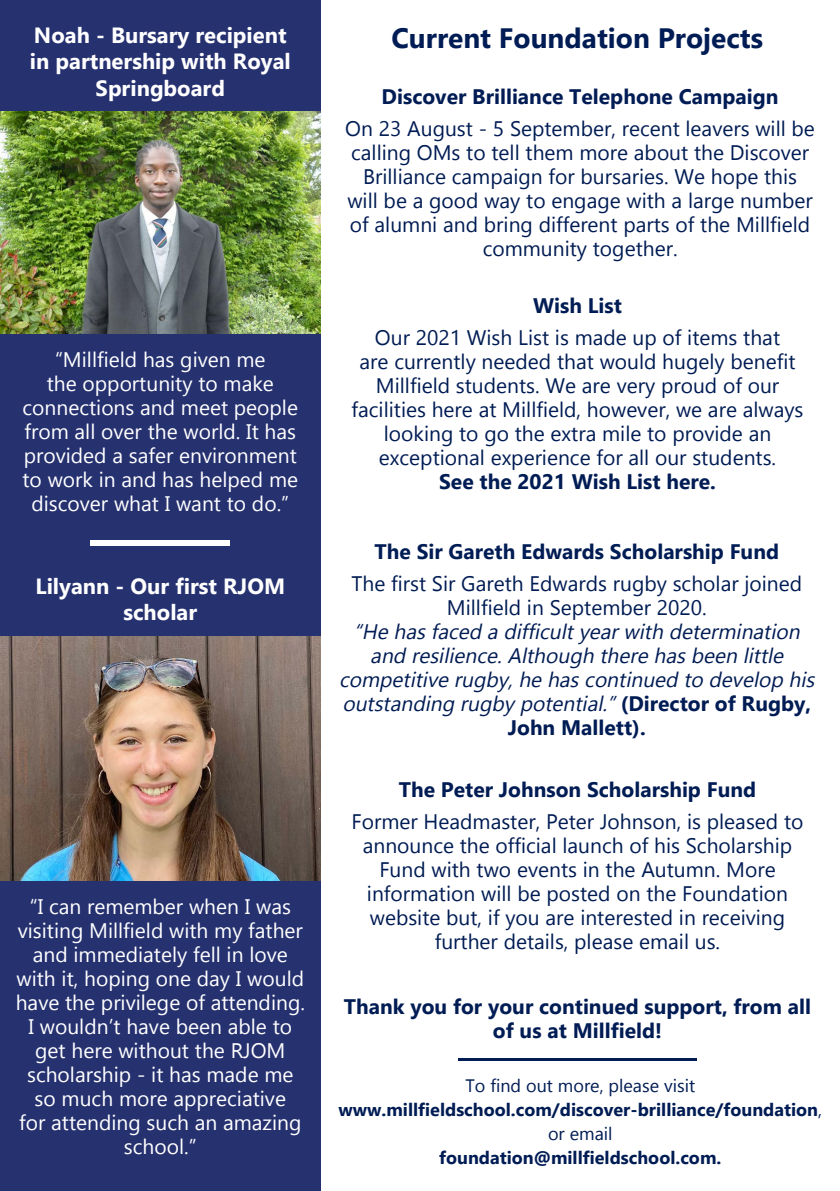
<style>
.page{position:relative;width:840px;height:1191px;background:#fff}
.page>*{position:absolute;margin:0;border:0;box-sizing:border-box;transform-origin:0 0}
.t1{font:700 28px "Gadugi";color:#001c54}
.t2{font:700 22px/26.4px "Gadugi";color:#fff;text-align:center}
.t3{font:21px/24px "Gadugi";color:#001c54;text-align:center}
.t4{font:21px/24px "Gadugi";color:#fff;text-align:center}
.t5{font:700 21px/24px "Gadugi";color:#001c54;text-align:center}
.t6{font:italic 21px/24px "Gadugi";color:#001c54;text-align:center}
.t7{font:700 18px/24px "Gadugi";color:#001c54;text-align:center}
.s1{font-weight:700;font-style:normal}
.s2{font-weight:400}
</style>
<div class="page">
<div style="left:0;top:0;width:320px;height:1191px;background:#263170"></div>
<img style="left:0;top:112px;width:320px;height:221px">
<img style="left:0;top:636px;width:320px;height:244px">
<hr style="left:458px;top:1057px;width:238px;height:3px;background:#001c54">
<div style="left:90px;top:540px;width:140px;height:5px;background:#fff"></div>
<p class="t2" style="left:30px;top:22px;width:262px">Noah - Bursary recipient in partnership with Royal<br>Springboard</p>
<p class="t4" style="left:23px;top:347px;width:277px">“Millfield has given me<br>the opportunity to make connections and meet people from all over the world. It has provided a safer environment to work in and has helped me discover what I want to do.”</p>
<p class="t2" style="left:35px;top:573px;width:251px">Lilyann - Our first RJOM scholar</p>
<p class="t4" style="left:16px;top:894px;width:290px">“I can remember when I was visiting Millfield with my father and immediately fell in love with it, hoping one day I would have the privilege of attending.<br>I wouldn’t have been able to get here without the RJOM scholarship - it has made me so much more appreciative<br>for attending such an amazing school.”</p>
<h1 class="t1" style="left:391px;top:21px;width:373px">Current Foundation Projects</h1>
<p class="t5" style="left:381px;top:84px;width:398px">Discover Brilliance Telephone Campaign</p>
<p class="t3" style="left:345px;top:116px;width:471px">On 23 August - 5 September, recent leavers will be calling OMs to tell them more about the Discover Brilliance campaign for bursaries. We hope this will be a good way to engage with a large number of alumni and bring different parts of the Millfield community together.</p>
<p class="t5" style="left:532px;top:293px;width:90px">Wish List</p>
<p class="t3" style="left:351px;top:325px;width:453px">Our 2021 Wish List is made up of items that<br>are currently needed that would hugely benefit Millfield students. We are very proud of our facilities here at Millfield, however, we are always looking to go the extra mile to provide an exceptional experience for all our students.</p>
<p class="t5" style="left:439px;top:469px;width:278px">See the 2021 Wish List here.</p>
<p class="t5" style="left:374px;top:540px;width:406px">The Sir Gareth Edwards Scholarship Fund</p>
<p class="t3" style="left:351px;top:572px;width:452px">The first Sir Gareth Edwards rugby scholar joined<br>Millfield in September 2020.</p>
<p class="t6" style="left:339px;top:620px;width:481px">“He hasfaced a difficultyearwith determination and resilience.Although there hasbeen little competitive rugby,he hascontinued to develop his outstanding rugby potential.”<span class="s1">( D i re c t o r o f Ru g by, John Mallett).</span></p>
<p class="t5" style="left:398px;top:777px;width:359px">The Peter Johnson Scholarship Fund</p>
<p class="t3" style="left:351px;top:809px;width:453px">Former Headmaster, Peter Johnson, is pleased to announce the official launch of his Scholarship Fund with two events in the Autumn. More information will be posted on the Foundation website but, if you are interested in receiving further details, please email us.</p>
<p class="t5" style="left:343px;top:995px;width:468px">Thank you for your continued support, from all of us at Millfield!</p>
<p class="t7" style="left:338px;top:1073px;width:485px"><span class="s2">To find out more, please visit </span>www.millfieldschool.com/discover-brilliance/foundation<span class="s2">, or email</span></p>
<p class="t7" style="left:439px;top:1145px;width:283px">foundation@millfieldschool.com.</p>
</div>
